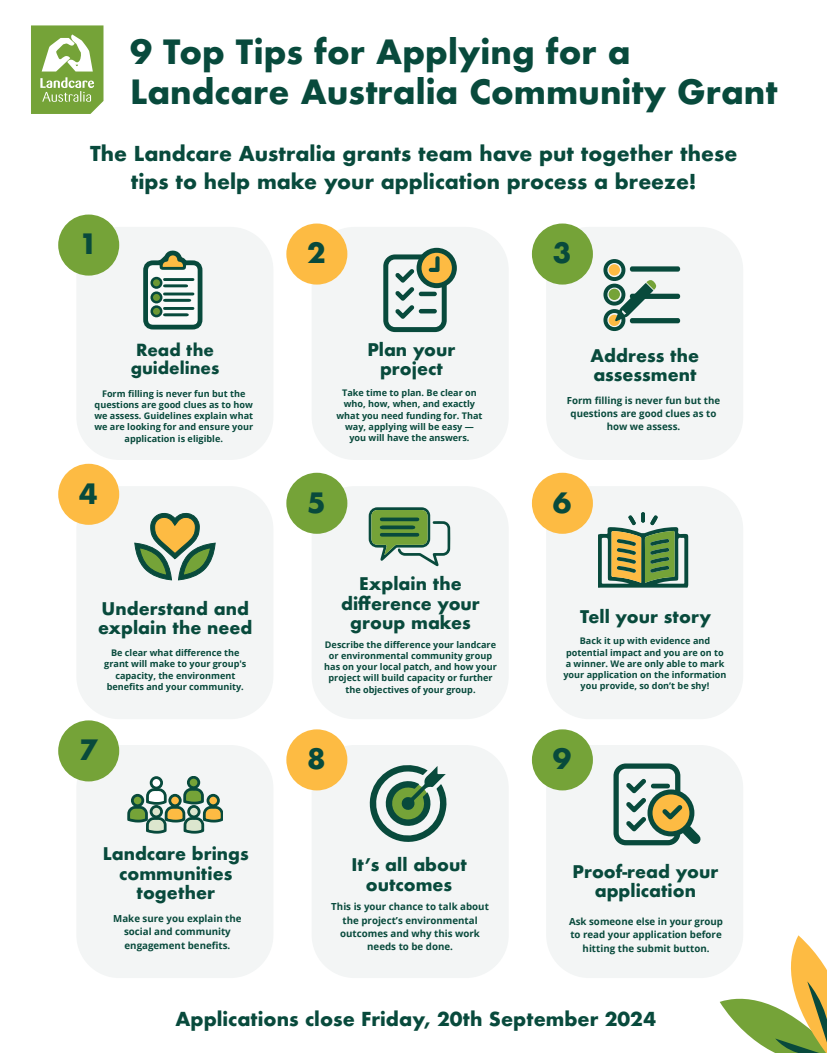
<style>
.page{position:relative;width:827px;height:1053px;background:#fff}
.page>*{position:absolute;margin:0;border:0;box-sizing:border-box;transform-origin:0 0}
.t1{font:700 32.5px/40px "Futura";color:#084a3c}
.t2{font:700 27.25px "Futura";color:#084a3c}
.t3{font:700 20px/27.5px "Futura";color:#084a3c;text-align:center}
.t4{font:700 18.75px "Futura";color:#084a3c}
.t5{font:700 17px/19.4px "Futura";color:#084a3c;text-align:center}
.t6{font:700 16.25px/18.2px "Futura";color:#084a3c;text-align:center}
.t7{font:700 9.75px/13.2px "Open Sans";color:#084a3c;text-align:center}
.t8{font:700 9.12px/11.2px "Open Sans";color:#084a3c;text-align:center}
</style>
<div class="page">
<svg style="left:720px;top:935px;width:107px;height:117px"></svg>
<svg style="left:31px;top:25px;width:73px;height:89px"></svg>
<div style="left:76px;top:227px;width:197px;height:233px;background:#f3f5f5;border-radius:43px"></div>
<div style="left:312px;top:227px;width:197px;height:233px;background:#f3f5f5;border-radius:43px"></div>
<div style="left:546px;top:227px;width:197px;height:233px;background:#f3f5f5;border-radius:43px"></div>
<div style="left:76px;top:486px;width:197px;height:233px;background:#f3f5f5;border-radius:43px"></div>
<div style="left:312px;top:486px;width:197px;height:233px;background:#f3f5f5;border-radius:43px"></div>
<div style="left:546px;top:486px;width:197px;height:233px;background:#f3f5f5;border-radius:43px"></div>
<div style="left:76px;top:745px;width:197px;height:232px;background:#f3f5f5;border-radius:43px"></div>
<div style="left:312px;top:745px;width:197px;height:232px;background:#f3f5f5;border-radius:43px"></div>
<div style="left:546px;top:745px;width:197px;height:232px;background:#f3f5f5;border-radius:43px"></div>
<svg style="left:383px;top:248px;width:74px;height:84px"></svg>
<svg style="left:598px;top:512px;width:90px;height:76px"></svg>
<svg style="left:614px;top:763px;width:87px;height:83px"></svg>
<svg style="left:134px;top:512px;width:82px;height:68px"></svg>
<div style="left:58px;top:214px;width:61px;height:61px;background:#75a338;border-radius:50%"></div>
<div style="left:286px;top:223px;width:61px;height:61px;background:#fdbb43;border-radius:50%"></div>
<div style="left:532px;top:223px;width:61px;height:61px;background:#75a338;border-radius:50%"></div>
<div style="left:58px;top:464px;width:61px;height:61px;background:#fdbb43;border-radius:50%"></div>
<div style="left:286px;top:472px;width:61px;height:61px;background:#75a338;border-radius:50%"></div>
<div style="left:532px;top:472px;width:61px;height:61px;background:#fdbb43;border-radius:50%"></div>
<div style="left:58px;top:720px;width:61px;height:61px;background:#75a338;border-radius:50%"></div>
<div style="left:286px;top:729px;width:61px;height:61px;background:#fdbb43;border-radius:50%"></div>
<div style="left:532px;top:729px;width:61px;height:61px;background:#75a338;border-radius:50%"></div>
<svg style="left:143px;top:250px;width:60px;height:80px"></svg>
<svg style="left:152px;top:278px;width:9px;height:9px"></svg>
<div style="left:150px;top:277px;width:12px;height:12px;border:2px solid #084a3c;border-radius:50%"></div>
<svg style="left:152px;top:293px;width:9px;height:9px"></svg>
<div style="left:150px;top:291px;width:12px;height:12px;border:2px solid #084a3c;border-radius:50%"></div>
<svg style="left:152px;top:306px;width:9px;height:10px"></svg>
<div style="left:150px;top:305px;width:12px;height:12px;border:2px solid #084a3c;border-radius:50%"></div>
<svg style="left:369px;top:507px;width:81px;height:59px"></svg>
<svg style="left:369px;top:765px;width:78px;height:77px"></svg>
<div style="left:188px;top:776px;width:11px;height:12px;background:#75a338;border:1px solid #084a3c;border-radius:50%"></div>
<div style="left:187px;top:776px;width:13px;height:13px;border:3px solid #084a3c;border-radius:50%"></div>
<div style="left:150px;top:777px;width:12px;height:11px;background:#fff;border:1px solid #084a3c;border-radius:50%"></div>
<div style="left:150px;top:776px;width:13px;height:13px;border:3px solid #084a3c;border-radius:50%"></div>
<svg style="left:128px;top:786px;width:95px;height:47px"></svg>
<div style="left:169px;top:794px;width:12px;height:12px;background:#fdbb43;border:1px solid #084a3c;border-radius:50%"></div>
<div style="left:168px;top:793px;width:14px;height:14px;border:3px solid #084a3c;border-radius:50%"></div>
<div style="left:630px;top:266px;width:50px;height:5px;background:#084a3c;border-radius:2px"></div>
<div style="left:630px;top:294px;width:50px;height:5px;background:#084a3c;border-radius:2px"></div>
<div style="left:630px;top:318px;width:50px;height:5px;background:#084a3c;border-radius:2px"></div>
<svg style="left:603px;top:259px;width:53px;height:72px"></svg>
<h1 class="t1" style="left:130px;top:32px;width:649px">9 Top Tips for Applying for a<br>Landcare Australia Community Grant</h1>
<h3 class="t3" style="left:90px;top:140px;width:649px">The Landcare Australia grants team have put together these tips to help make your application process a breeze!</h3>
<h2 class="t2" style="left:79px;top:224px;width:20px">1</h2>
<h2 class="t2" style="left:307px;top:233px;width:20px">2</h2>
<h2 class="t2" style="left:553px;top:233px;width:20px">3</h2>
<h3 class="t6" style="left:131px;top:340px;width:90px">Read the guidelines</h3>
<p class="t8" style="left:94px;top:387px;width:160px">Form filling is never fun but the questions are good clues as to how we assess. Guidelines explain what we are looking for and ensure your application is eligible.</p>
<h3 class="t5" style="left:367px;top:340px;width:90px">Plan your project</h3>
<p class="t8" style="left:336px;top:387px;width:148px">Take time to plan. Be clear on who, how, when, and exactly what you need funding for. That way, applying will be easy — you will have the answers.</p>
<h3 class="t5" style="left:591px;top:345px;width:110px;text-align:left">Address the assessment</h3>
<p class="t7" style="left:567px;top:393px;width:155px">Form filling is never fun but the questions are good clues as to how we assess.</p>
<h2 class="t2" style="left:79px;top:473px;width:20px">4</h2>
<h2 class="t2" style="left:307px;top:482px;width:20px">5</h2>
<h2 class="t2" style="left:553px;top:482px;width:20px">6</h2>
<h3 class="t5" style="left:98px;top:598px;width:156px;text-align:left">Understand and explain the need</h3>
<p class="t8" style="left:104px;top:646px;width:144px">Be clear what difference the grant will make to your group's capacity, the environment benefits and your community.</p>
<h3 class="t5" style="left:341px;top:574px;width:140px">Explain the difference your group makes</h3>
<p class="t8" style="left:324px;top:638px;width:174px">Describe the difference your landcare or environmental community group has on your local patch, and how your project will build capacity or further the objectives of your group.</p>
<h3 class="t5" style="left:580px;top:606px;width:133px">Tell your story</h3>
<p class="t8" style="left:563px;top:635px;width:165px">Back it up with evidence and potential impact and you are on to a winner. We are only able to mark your application on the information you provide, so don’t be shy!</p>
<h2 class="t2" style="left:79px;top:730px;width:20px">7</h2>
<h2 class="t2" style="left:307px;top:739px;width:20px">8</h2>
<h2 class="t2" style="left:553px;top:739px;width:20px">9</h2>
<h3 class="t5" style="left:103px;top:844px;width:147px">Landcare brings communities together</h3>
<p class="t7" style="left:113px;top:911px;width:130px">Make sure you explain the social and community engagement benefits.</p>
<h3 class="t5" style="left:351px;top:855px;width:117px">It’s all about outcomes</h3>
<p class="t7" style="left:331px;top:900px;width:159px">This is your chance to talk about the project’s environmental outcomes and why this work needs to be done.</p>
<h3 class="t5" style="left:572px;top:861px;width:147px">Proof-read your application</h3>
<p class="t7" style="left:569px;top:914px;width:156px">Ask someone else in your group to read your application before hitting the submit button.</p>
<p class="t7" style="left:98px;top:914px;width:156px">Ask someone else in your group to read your application before hitting the submit button.</p>
<p class="t7" style="left:583px;top:911px;width:130px">Make sure you explain the social and community engagement benefits.</p>
<h3 class="t4" style="left:175px;top:1005px;width:482px">Applications close Friday, 20th September 2024</h3>
</div>
